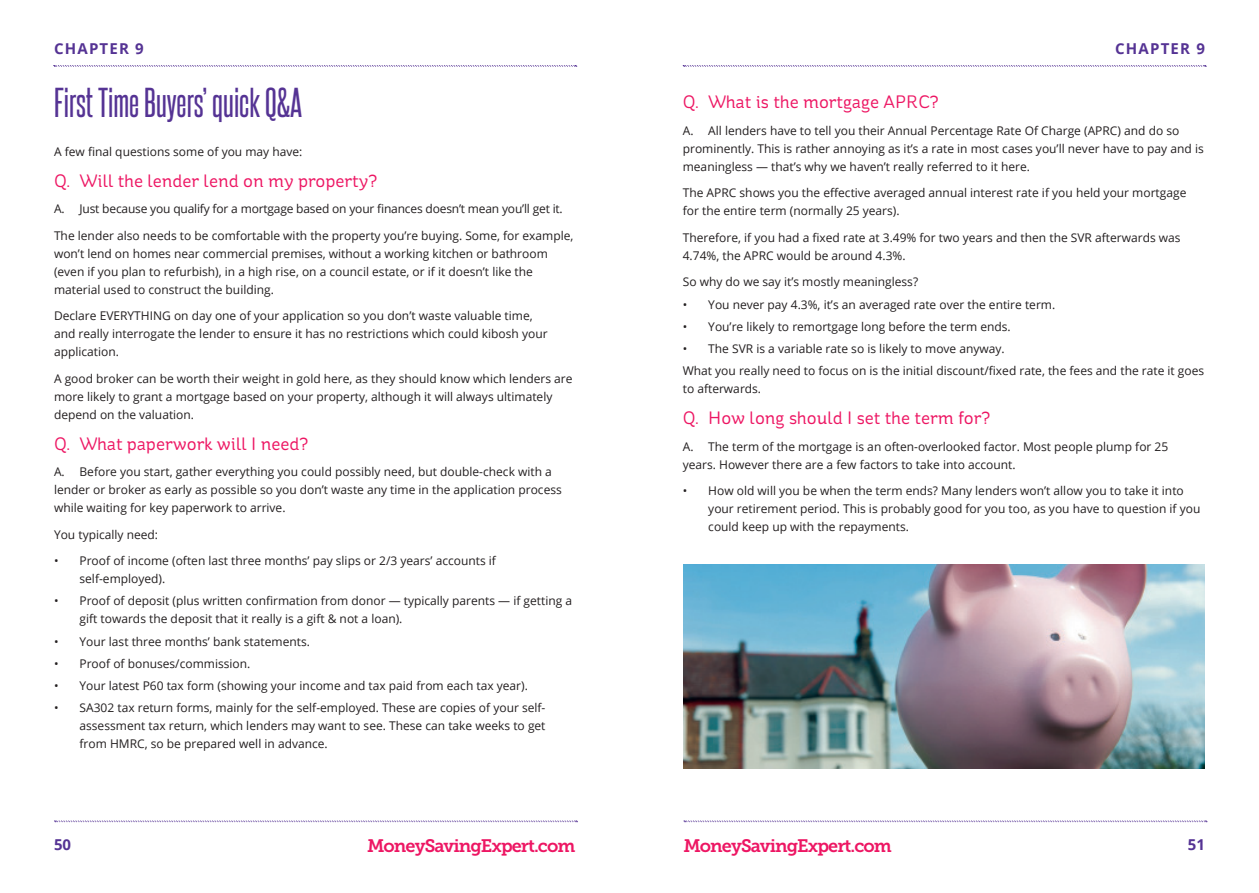
<style>
.page{position:relative;width:1259px;height:893px;background:#fff}
.page>*{position:absolute;margin:0;border:0;box-sizing:border-box;transform-origin:0 0}
.t1{font:36px "Steelfish Rg";color:#553394}
.t2{font:18px "St Ryde";color:#ed1663}
.t3{font:18px "Museo Slab 700";letter-spacing:-.05em;color:#ed1663}
.t4{font:700 15px "Open Sans";letter-spacing:.08em;color:#553394}
.t5{font:12px/18px "Open Sans";color:#231f20}
</style>
<div class="page">
<svg style="left:54px;top:65px;width:523px;height:2px"></svg>
<svg style="left:54px;top:821px;width:523px;height:1px"></svg>
<svg style="left:683px;top:65px;width:523px;height:2px"></svg>
<svg style="left:684px;top:821px;width:523px;height:1px"></svg>
<img style="left:683px;top:564px;width:521px;height:204px">
<p class="t4" style="left:54px;top:38px;width:91px">CHAPTER 9</p>
<p class="t4" style="left:1115px;top:38px;width:91px">CHAPTER 9</p>
<h1 class="t1" style="left:54px;top:80px;width:250px">First Time Buyers’ quick Q&amp;A</h1>
<p class="t5" style="left:54px;top:142px;width:250px">A few final questions some of you may have:</p>
<h2 class="t2" style="left:54px;top:170px;width:325px">Q. Will the lender lend on my property?</h2>
<p class="t5" style="left:54px;top:200px;width:510px">A. Just because you qualify for a mortgage based on your finances doesn’t mean you’ll get it.</p>
<p class="t5" style="left:54px;top:226px;width:521px">The lender also needs to be comfortable with the property you’re buying. Some, for example, won’t lend on homes near commercial premises, without a working kitchen or bathroom (even if you plan to refurbish), in a high rise, on a council estate, or if it doesn’t like the material used to construct the building.</p>
<p class="t5" style="left:54px;top:307px;width:495px">Declare EVERYTHING on day one of your application so you don’t waste valuable time, and really interrogate the lender to ensure it has no restrictions which could kibosh your application.</p>
<p class="t5" style="left:54px;top:369px;width:520px">A good broker can be worth their weight in gold here, as they should know which lenders are more likely to grant a mortgage based on your property, although it will always ultimately depend on the valuation.</p>
<h2 class="t2" style="left:54px;top:433px;width:256px">Q. What paperwork will I need?</h2>
<p class="t5" style="left:54px;top:462px;width:509px">A. Before you start, gather everything you could possibly need, but double-check with a lender or broker as early as possible so you don’t waste any time in the application process while waiting for key paperwork to arrive.</p>
<p class="t5" style="left:54px;top:525px;width:106px">You typically need:</p>
<p class="t5" style="left:80px;top:551px;width:418px;text-indent:-26px">• Proof of income (often last three months’ pay slips or 2/3 years’ accounts if self-employed).</p>
<p class="t5" style="left:80px;top:592px;width:494px;text-indent:-26px">• Proof of deposit (plus written confirmation from donor — typically parents — if getting a gift towards the deposit that it really is a gift &amp; not a loan).</p>
<p class="t5" style="left:54px;top:632px;width:257px">• Your last three months’ bank statements.</p>
<p class="t5" style="left:54px;top:654px;width:198px">• Proof of bonuses/commission.</p>
<p class="t5" style="left:54px;top:676px;width:475px">• Your latest P60 tax form (showing your income and tax paid from each tax year).</p>
<p class="t5" style="left:80px;top:699px;width:467px;text-align:justify;text-indent:-26px">• SA302 tax return forms, mainly for the self-employed. These are copies of your self&shy;assessment tax return, which lenders may want to see. These can take weeks to get from HMRC, so be prepared well in advance.</p>
<h2 class="t2" style="left:683px;top:91px;width:257px">Q. What is the mortgage APRC?</h2>
<p class="t5" style="left:683px;top:121px;width:522px">A. All lenders have to tell you their Annual Percentage Rate Of Charge (APRC) and do so prominently. This is rather annoying as it’s a rate in most cases you’ll never have to pay and is meaningless — that’s why we haven’t really referred to it here.</p>
<p class="t5" style="left:683px;top:184px;width:505px">The APRC shows you the effective averaged annual interest rate if you held your mortgage for the entire term (normally 25 years).</p>
<p class="t5" style="left:683px;top:228px;width:499px">Therefore, if you had a fixed rate at 3.49% for two years and then the SVR afterwards was<br>4.74%, the APRC would be around 4.3%.</p>
<p class="t5" style="left:683px;top:273px;width:237px">So why do we say it’s mostly meaningless?</p>
<p class="t5" style="left:683px;top:295px;width:374px">• You never pay 4.3%, it’s an averaged rate over the entire term.</p>
<p class="t5" style="left:683px;top:317px;width:329px">• You’re likely to remortgage long before the term ends.</p>
<p class="t5" style="left:683px;top:337px;width:523px;line-height:22.2px">• The SVR is a variable rate so is likely to move anyway.<br>What you really need to focus on is the initial discount/fixed rate, the fees and the rate it goes</p>
<p class="t5" style="left:683px;top:380px;width:80px">to afterwards.</p>
<h2 class="t2" style="left:683px;top:407px;width:309px">Q. How long should I set the term for?</h2>
<p class="t5" style="left:683px;top:437px;width:487px">A. The term of the mortgage is an often-overlooked factor. Most people plump for 25 years. However there are a few factors to take into account.</p>
<p class="t5" style="left:708px;top:481px;width:493px;text-indent:-26px">• How old will you be when the term ends? Many lenders won’t allow you to take it into your retirement period. This is probably good for you too, as you have to question if you could keep up with the repayments.</p>
<p class="t4" style="left:54px;top:834px;width:19px">50</p>
<h2 class="t3" style="left:367px;top:836px;width:210px">MoneySavingExpert.com</h2>
<h2 class="t3" style="left:683px;top:836px;width:210px">MoneySavingExpert.com</h2>
<p class="t4" style="left:1187px;top:834px;width:19px">51</p>
</div>
